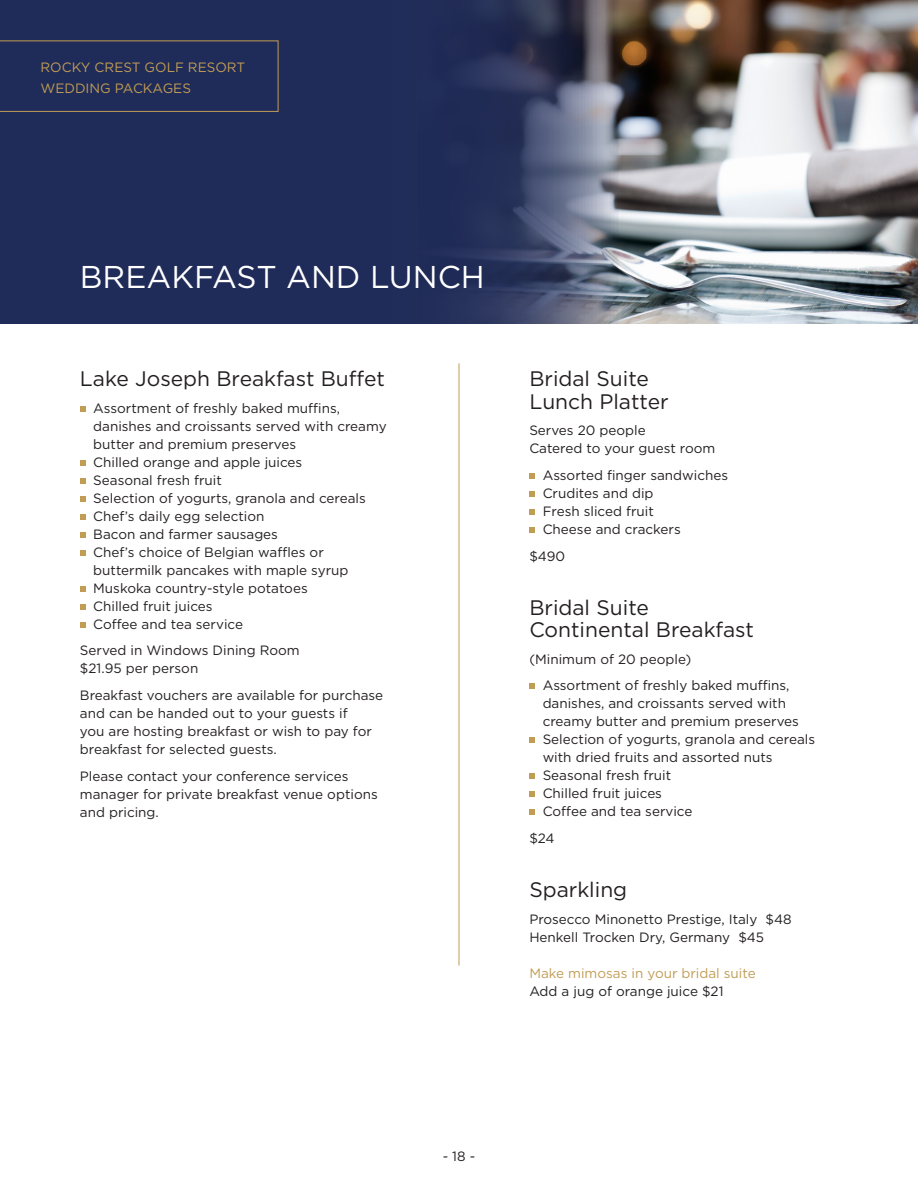
<style>
.page{position:relative;width:918px;height:1188px;background:#fff}
.page>*{position:absolute;margin:0;border:0;box-sizing:border-box;transform-origin:0 0}
.t1{font:31.5px "Gotham";color:#fff}
.t2{font:21px "Gotham";color:#231f20}
.t3{font:13.5px/18px "Gotham";color:#231f20}
.t4{font:13.5px "Gotham";color:#c19c55}
</style>
<div class="page">
<img style="left:619px;top:0;width:299px;height:324px">
<svg style="left:270px;top:0;width:349px;height:324px;background:#323c61"></svg>
<div style="left:0;top:0;width:270px;height:324px;background:#1f2b58"></div>
<svg style="left:0;top:40px;width:278px;height:72px"></svg>
<svg style="left:80px;top:406px;width:5px;height:5px"></svg>
<svg style="left:80px;top:460px;width:5px;height:5px"></svg>
<svg style="left:80px;top:478px;width:5px;height:5px"></svg>
<svg style="left:80px;top:496px;width:5px;height:5px"></svg>
<svg style="left:80px;top:514px;width:5px;height:5px"></svg>
<svg style="left:80px;top:532px;width:5px;height:5px"></svg>
<svg style="left:80px;top:550px;width:5px;height:5px"></svg>
<svg style="left:80px;top:586px;width:5px;height:5px"></svg>
<svg style="left:80px;top:604px;width:5px;height:5px"></svg>
<svg style="left:80px;top:622px;width:5px;height:5px"></svg>
<svg style="left:529px;top:473px;width:6px;height:5px"></svg>
<svg style="left:529px;top:491px;width:6px;height:5px"></svg>
<svg style="left:529px;top:509px;width:6px;height:5px"></svg>
<svg style="left:529px;top:527px;width:6px;height:5px"></svg>
<svg style="left:529px;top:684px;width:6px;height:5px"></svg>
<svg style="left:529px;top:738px;width:6px;height:5px"></svg>
<svg style="left:529px;top:774px;width:6px;height:5px"></svg>
<svg style="left:529px;top:792px;width:6px;height:5px"></svg>
<svg style="left:529px;top:810px;width:6px;height:5px"></svg>
<hr style="left:459px;top:363px;width:1px;height:603px;background:#c19c55">
<p class="t4" style="left:40px;top:58px;width:206px">ROCKY CREST GOLF RESORT</p>
<p class="t4" style="left:40px;top:79px;width:152px">WEDDING PACKAGES</p>
<p class="t1" style="left:80px;top:257px;width:406px">BREAKFAST AND LUNCH</p>
<p class="t2" style="left:80px;top:365px;width:307px">Lake Joseph Breakfast Buffet</p>
<p class="t3" style="left:93px;top:399px;width:295px">Assortment of freshly baked muffins, danishes and croissants served with creamy butter and premium preserves</p>
<p class="t3" style="left:93px;top:453px;width:211px">Chilled orange and apple juices</p>
<p class="t3" style="left:93px;top:471px;width:130px">Seasonal fresh fruit</p>
<p class="t3" style="left:93px;top:489px;width:274px">Selection of yogurts, granola and cereals</p>
<p class="t3" style="left:93px;top:507px;width:173px">Chef’s daily egg selection</p>
<p class="t3" style="left:93px;top:525px;width:186px">Bacon and farmer sausages</p>
<p class="t3" style="left:93px;top:543px;width:257px">Chef’s choice of Belgian waffles or buttermilk pancakes with maple syrup</p>
<p class="t3" style="left:93px;top:579px;width:216px">Muskoka country-style potatoes</p>
<p class="t3" style="left:93px;top:597px;width:121px">Chilled fruit juices</p>
<p class="t3" style="left:93px;top:615px;width:151px">Coffee and tea service</p>
<p class="t3" style="left:80px;top:641px;width:221px">Served in Windows Dining Room $21.95 per person</p>
<p class="t3" style="left:80px;top:686px;width:305px">Breakfast vouchers are available for purchase and can be handed out to your guests if<br>you are hosting breakfast or wish to pay for breakfast for selected guests.</p>
<p class="t3" style="left:80px;top:767px;width:299px">Please contact your conference services manager for private breakfast venue options and pricing.</p>
<p class="t2" style="left:529px;top:365px;width:121px">Bridal Suite</p>
<p class="t2" style="left:529px;top:388px;width:141px">Lunch Platter</p>
<p class="t3" style="left:529px;top:421px;width:188px">Serves 20 people<br>Catered to your guest room</p>
<p class="t3" style="left:543px;top:466px;width:187px">Assorted finger sandwiches</p>
<p class="t3" style="left:543px;top:484px;width:112px">Crudites and dip</p>
<p class="t3" style="left:543px;top:502px;width:113px">Fresh sliced fruit</p>
<p class="t3" style="left:543px;top:520px;width:140px">Cheese and crackers</p>
<p class="t3" style="left:529px;top:547px;width:37px">$490</p>
<p class="t2" style="left:529px;top:594px;width:121px">Bridal Suite</p>
<p class="t2" style="left:529px;top:616px;width:226px">Continental Breakfast</p>
<p class="t3" style="left:529px;top:650px;width:164px">(Minimum of 20 people)</p>
<p class="t3" style="left:543px;top:676px;width:258px">Assortment of freshly baked muffins, danishes, and croissants served with creamy butter and premium preserves</p>
<p class="t3" style="left:543px;top:730px;width:274px">Selection of yogurts, granola and cereals with dried fruits and assorted nuts</p>
<p class="t3" style="left:543px;top:766px;width:130px">Seasonal fresh fruit</p>
<p class="t3" style="left:543px;top:784px;width:121px">Chilled fruit juices</p>
<p class="t3" style="left:543px;top:802px;width:151px">Coffee and tea service</p>
<p class="t3" style="left:529px;top:829px;width:27px">$24</p>
<p class="t2" style="left:529px;top:876px;width:99px">Sparkling</p>
<p class="t3" style="left:529px;top:910px;width:264px">Prosecco Minonetto Prestige, Italy $48</p>
<p class="t3" style="left:529px;top:928px;width:236px">Henkell Trocken Dry, Germany $45</p>
<p class="t4" style="left:529px;top:964px;width:228px">Make mimosas in your bridal suite</p>
<p class="t3" style="left:529px;top:982px;width:196px">Add a jug of orange juice $21</p>
<p class="t3" style="left:443px;top:1147px;width:34px">- 18 -</p>
</div>
